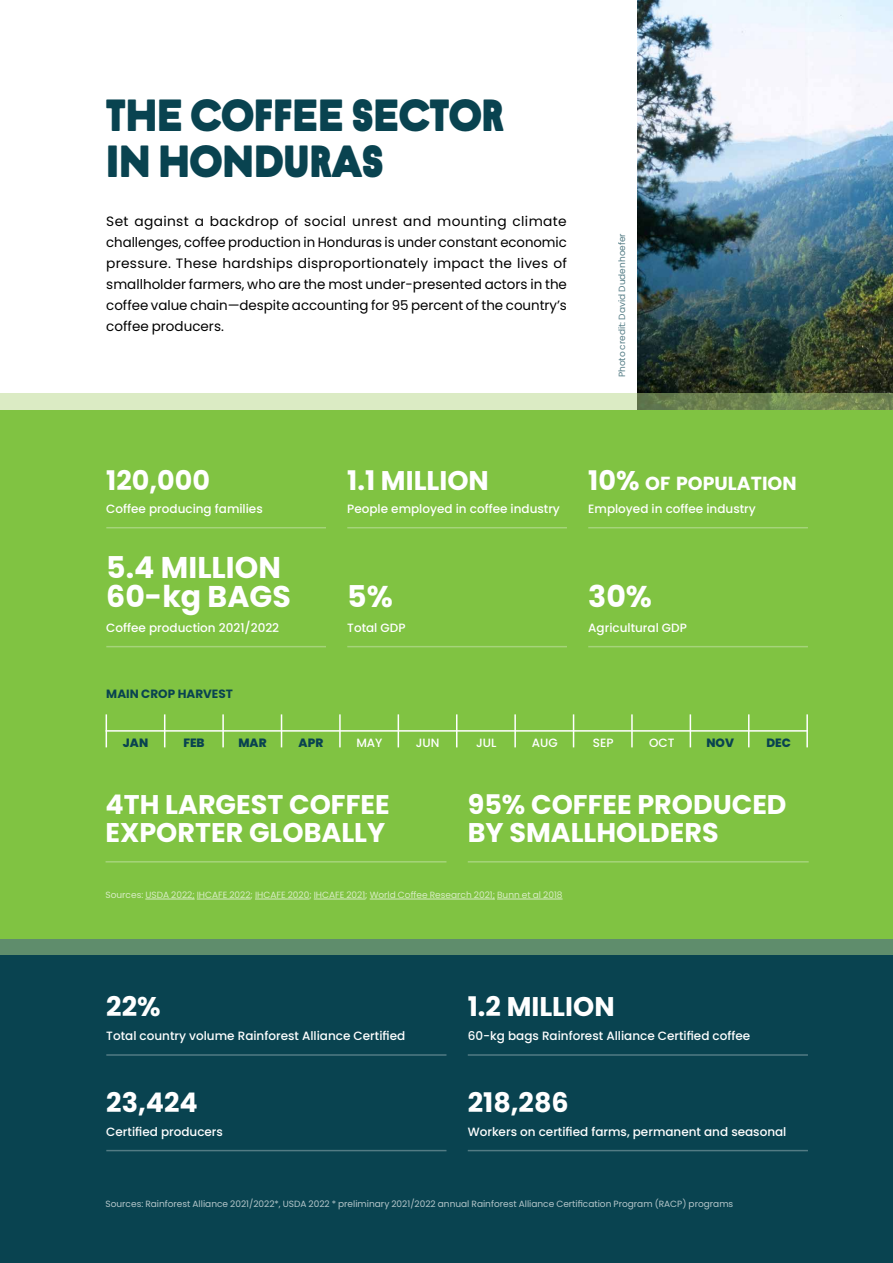
<style>
.page{position:relative;width:893px;height:1263px;background:#fff}
.page>*{position:absolute;margin:0;border:0;box-sizing:border-box;transform-origin:0 0}
.t1{font:900 45px/46.5px "Krana Alliance";color:#094350}
.t2{font:700 30px/28.5px "Poppins";color:#fff}
.t3{font:700 27px/28.5px "Poppins";color:#fff}
.t4{font:700 18.9px "Poppins";color:#fff}
.t5{font:13.5px/21px "Poppins";color:#000;text-align:justify}
.t6{font:500 12px "Poppins";color:#fff}
.t7{font:800 12px "Poppins";color:#094350}
.t8{font:700 12px "Poppins";color:#094350}
.t9{font:9px "Poppins";color:#fff}
.t10{font:9px "Poppins";color:#094350}
.s1{font-size:27px}
</style>
<div class="page">
<div style="left:0;top:938px;width:893px;height:325px;background:#094350"></div>
<img style="left:638px;top:0;width:255px;height:394px">
<svg style="left:0;top:394px;width:893px;height:561px;background:#8dad85"></svg>
<div style="left:0;top:410px;width:893px;height:528px;background:#80c342"></div>
<hr style="left:106px;top:646px;width:220px;height:1px;background:#fff">
<hr style="left:347px;top:646px;width:220px;height:1px;background:#fff">
<hr style="left:588px;top:646px;width:220px;height:1px;background:#fff">
<hr style="left:106px;top:527px;width:220px;height:1px;background:#fff">
<hr style="left:106px;top:1054px;width:340px;height:2px;background:#fff">
<hr style="left:106px;top:1150px;width:340px;height:1px;background:#fff">
<hr style="left:347px;top:527px;width:220px;height:1px;background:#fff">
<hr style="left:468px;top:1054px;width:340px;height:2px;background:#fff">
<hr style="left:468px;top:1150px;width:340px;height:1px;background:#fff">
<hr style="left:588px;top:527px;width:220px;height:1px;background:#fff">
<hr style="left:106px;top:714px;width:1px;height:33px;background:#fff">
<hr style="left:806px;top:714px;width:2px;height:33px;background:#fff">
<hr style="left:748px;top:714px;width:1px;height:33px;background:#fff">
<hr style="left:690px;top:714px;width:1px;height:33px;background:#fff">
<hr style="left:631px;top:714px;width:2px;height:33px;background:#fff">
<hr style="left:573px;top:714px;width:1px;height:33px;background:#fff">
<hr style="left:514px;top:714px;width:2px;height:33px;background:#fff">
<hr style="left:456px;top:714px;width:1px;height:33px;background:#fff">
<hr style="left:398px;top:714px;width:1px;height:33px;background:#fff">
<hr style="left:339px;top:714px;width:2px;height:33px;background:#fff">
<hr style="left:281px;top:714px;width:1px;height:33px;background:#fff">
<hr style="left:222px;top:714px;width:2px;height:33px;background:#fff">
<hr style="left:164px;top:714px;width:1px;height:33px;background:#fff">
<hr style="left:106px;top:730px;width:702px;height:2px;background:#fff">
<hr style="left:106px;top:861px;width:340px;height:1px;background:#fff">
<hr style="left:468px;top:861px;width:341px;height:1px;background:#fff">
<hr style="left:145px;top:899px;width:50px;height:1px;background:#fff">
<hr style="left:197px;top:899px;width:54px;height:1px;background:#fff">
<hr style="left:255px;top:899px;width:54px;height:1px;background:#fff">
<hr style="left:314px;top:899px;width:51px;height:1px;background:#fff">
<hr style="left:370px;top:899px;width:125px;height:1px;background:#fff">
<hr style="left:497px;top:899px;width:66px;height:1px;background:#fff">
<h1 class="t1" style="left:106px;top:91px;width:399px">THE COFFEE SECTOR<br>IN HONDURAS</h1>
<p class="t5" style="left:106px;top:211px;width:462px">Set against a backdrop of social unrest and mounting climate challenges, coffee production in Honduras is under constant economic pressure. These hardships disproportionately impact the lives of smallholder farmers, who are the most under-presented actors in the coffee value chain—despite accounting for 95 percent of the country’s coffee producers.</p>
<p class="t10" style="left:617px;top:377px;width:146px;rotate:-90deg">Photo credit: David Dudenhoefer</p>
<h3 class="t3" style="left:106px;top:466px;width:105px">120,000</h3>
<p class="t6" style="left:106px;top:502px;width:158px">Coffee producing families</p>
<h2 class="t2" style="left:106px;top:554px;width:186px">5.4 MILLION<br>60-kg BAGS</h2>
<h3 class="t3" style="left:347px;top:466px;width:143px">1.1 MILLION</h3>
<h3 class="t4" style="left:588px;top:472px;width:210px"><span class="s1">10%</span> OF POPULATION</h3>
<p class="t6" style="left:347px;top:502px;width:214px">People employed in coffee industry</p>
<p class="t6" style="left:588px;top:502px;width:169px">Employed in coffee industry</p>
<h2 class="t2" style="left:347px;top:582px;width:47px">5%</h2>
<h2 class="t2" style="left:588px;top:582px;width:65px">30%</h2>
<p class="t6" style="left:106px;top:621px;width:174px">Coffee production 2021/2022</p>
<p class="t6" style="left:347px;top:621px;width:60px">Total GDP</p>
<p class="t6" style="left:588px;top:621px;width:100px">Agricultural GDP</p>
<p class="t8" style="left:106px;top:687px;width:128px">MAIN CROP HARVEST</p>
<p class="t7" style="left:123px;top:736px;width:27px">JAN</p>
<p class="t7" style="left:183px;top:736px;width:23px">FEB</p>
<p class="t7" style="left:238px;top:736px;width:30px">MAR</p>
<p class="t7" style="left:299px;top:736px;width:26px">APR</p>
<p class="t6" style="left:356px;top:736px;width:28px">MAY</p>
<p class="t6" style="left:416px;top:736px;width:25px">JUN</p>
<p class="t6" style="left:476px;top:736px;width:22px">JUL</p>
<p class="t6" style="left:532px;top:736px;width:27px">AUG</p>
<p class="t6" style="left:593px;top:736px;width:22px">SEP</p>
<p class="t6" style="left:649px;top:736px;width:27px">OCT</p>
<p class="t7" style="left:706px;top:736px;width:29px">NOV</p>
<p class="t7" style="left:766px;top:736px;width:26px">DEC</p>
<h3 class="t3" style="left:106px;top:790px;width:286px">4TH LARGEST COFFEE<br>EXPORTER GLOBALLY</h3>
<h3 class="t3" style="left:468px;top:790px;width:320px">95% COFFEE PRODUCED<br>BY SMALLHOLDERS</h3>
<p class="t9" style="left:105px;top:890px;width:459px">Sources: USDA 2022; IHCAFE 2022; IHCAFE 2020; IHCAFE 2021; World Coffee Research 2021; Bunn et al 2018</p>
<h3 class="t3" style="left:106px;top:993px;width:56px">22%</h3>
<h3 class="t3" style="left:468px;top:993px;width:148px">1.2 MILLION</h3>
<p class="t6" style="left:106px;top:1029px;width:300px">Total country volume Rainforest Alliance Certified</p>
<p class="t6" style="left:468px;top:1029px;width:284px">60-kg bags Rainforest Alliance Certified coffee</p>
<h3 class="t3" style="left:106px;top:1088px;width:93px">23,424</h3>
<h3 class="t3" style="left:468px;top:1088px;width:102px">218,286</h3>
<p class="t6" style="left:106px;top:1125px;width:118px">Certified producers</p>
<p class="t6" style="left:468px;top:1125px;width:320px">Workers on certified farms, permanent and seasonal</p>
<p class="t9" style="left:105px;top:1198px;width:629px">Sources: Rainforest Alliance 2021/2022*, USDA 2022 * preliminary 2021/2022 annual Rainforest Alliance Certification Program (RACP) programs</p>
</div>
